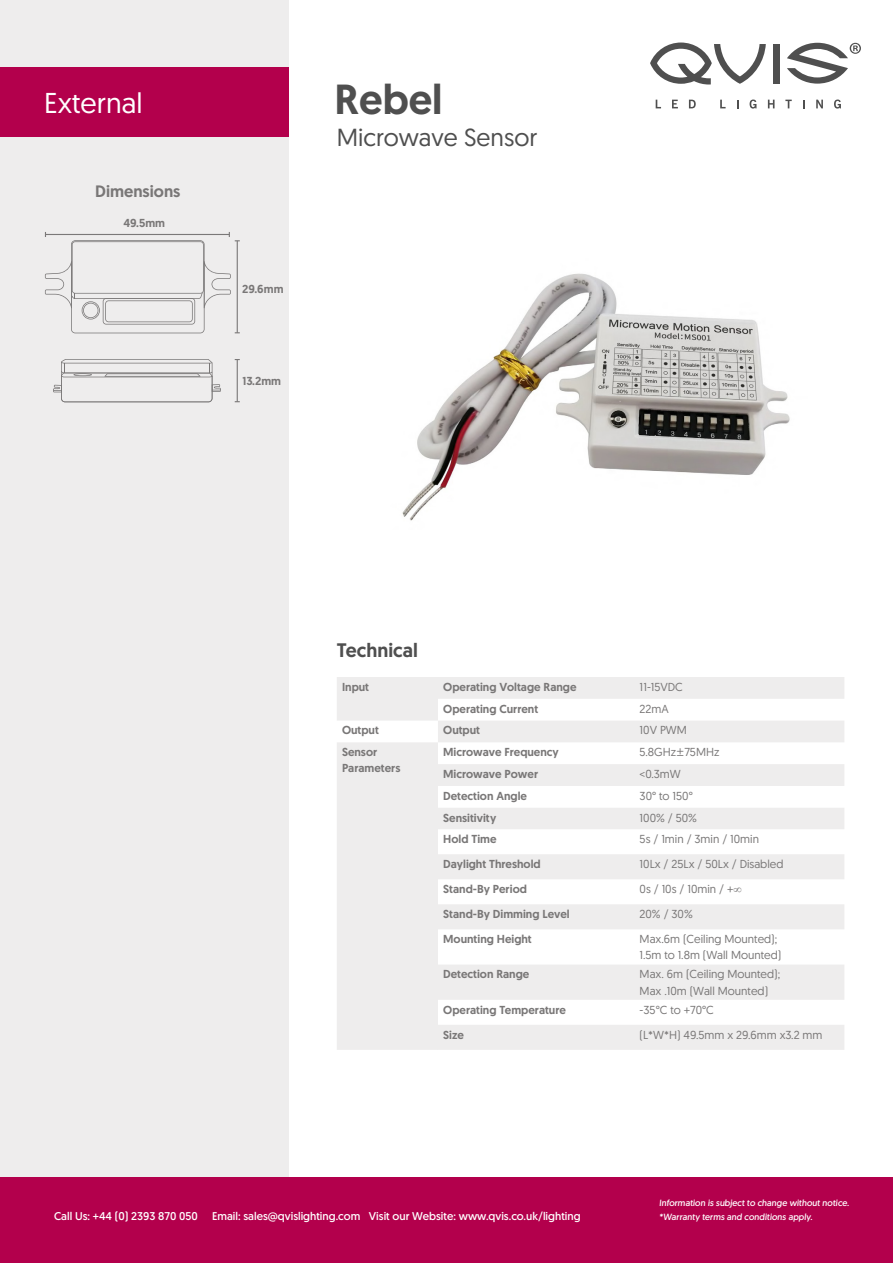
<style>
.page{position:relative;width:893px;height:1263px;background:#fff}
.page>*{position:absolute;margin:0;border:0;box-sizing:border-box;transform-origin:0 0}
.t1{font:500 42px "Geomanist";color:#4f4f4f}
.t2{font:28.65px "Geomanist";color:#fff}
.t3{font:24.6px "Geomanist";color:#4f4f4f}
.t4{font:500 19.5px "Geomanist";color:#4f4f4f}
.t5{font:500 16.5px "Geomanist";color:#797777}
.t6{font:500 11.55px/16px "Geomanist";color:#797777}
.t7{font:11.55px/16px "Geomanist";color:#797777}
.t8{font:11.25px "Geomanist";color:#fff}
.t9{font:9px/13.5px "Geomanist";color:#fff}
.s1{font-family:"Acumin Pro"}
</style>
<div class="page">
<div style="left:0;top:0;width:288px;height:1212px;background:#eeeded"></div>
<svg style="left:773px;top:44px;width:6px;height:39px"></svg>
<svg style="left:650px;top:43px;width:116px;height:42px"></svg>
<svg style="left:787px;top:43px;width:74px;height:41px"></svg>
<svg style="left:656px;top:100px;width:5px;height:8px"></svg>
<svg style="left:672px;top:100px;width:6px;height:8px"></svg>
<svg style="left:689px;top:100px;width:7px;height:8px"></svg>
<svg style="left:720px;top:100px;width:6px;height:8px"></svg>
<svg style="left:750px;top:100px;width:6px;height:9px"></svg>
<svg style="left:768px;top:100px;width:6px;height:8px"></svg>
<svg style="left:785px;top:100px;width:7px;height:8px"></svg>
<svg style="left:816px;top:100px;width:7px;height:8px"></svg>
<svg style="left:834px;top:100px;width:7px;height:9px"></svg>
<img style="left:402px;top:273px;width:388px;height:248px">
<div style="left:0;top:67px;width:288px;height:69px;background:#b3004c"></div>
<div style="left:0;top:1178px;width:893px;height:85px;background:#b3004c"></div>
<svg style="left:337px;top:677px;width:507px;height:373px;fill:#eeeded"></svg>
<svg style="left:438px;top:854px;width:406px;height:146px;fill:#eeeded"></svg>
<div style="left:438px;top:1025px;width:406px;height:25px;background:#eeeded"></div>
<svg style="left:53px;top:359px;width:168px;height:43px"></svg>
<svg style="left:45px;top:232px;width:195px;height:101px"></svg>
<hr style="left:237px;top:360px;width:1px;height:42px;background:#7a7878">
<h2 class="t2" style="left:44px;top:84px;width:100px">External</h2>
<h1 class="t1" style="left:335px;top:72px;width:109px">Rebel</h1>
<h3 class="t5" style="left:95px;top:181px;width:87px">Dimensions</h3>
<p class="t6" style="left:123px;top:214px;width:43px">49.5mm</p>
<p class="t6" style="left:242px;top:281px;width:43px">29.6mm</p>
<p class="t6" style="left:242px;top:373px;width:40px">13.2mm</p>
<h3 class="t3" style="left:337px;top:121px;width:202px">Microwave Sensor</h3>
<h3 class="t4" style="left:337px;top:637px;width:83px">Technical</h3>
<p class="t6" style="left:342px;top:679px;width:29px">Input</p>
<p class="t6" style="left:443px;top:679px;width:135px">Operating Voltage Range</p>
<p class="t7" style="left:640px;top:678px;width:45px">11-15VDC</p>
<p class="t6" style="left:443px;top:700px;width:97px">Operating Current</p>
<p class="t7" style="left:640px;top:700px;width:31px">22mA</p>
<p class="t6" style="left:342px;top:722px;width:38px">Output</p>
<p class="t6" style="left:443px;top:722px;width:38px">Output</p>
<p class="t7" style="left:640px;top:722px;width:49px">10V PWM</p>
<p class="t6" style="left:342px;top:744px;width:60px">Sensor<br>Parameters</p>
<p class="t6" style="left:443px;top:744px;width:117px">Microwave Frequency</p>
<p class="t7" style="left:640px;top:744px;width:81px">5.8GHz<span class="s1">±</span>75MHz</p>
<p class="t6" style="left:443px;top:766px;width:97px">Microwave Power</p>
<p class="t7" style="left:640px;top:766px;width:43px">&lt;0.3mW</p>
<p class="t6" style="left:443px;top:788px;width:85px">Detection Angle</p>
<p class="t7" style="left:640px;top:787px;width:55px">30° to 150°</p>
<p class="t6" style="left:443px;top:809px;width:55px">Sensitivity</p>
<p class="t7" style="left:640px;top:809px;width:59px">100% / 50%</p>
<p class="t6" style="left:443px;top:831px;width:55px">Hold Time</p>
<p class="t7" style="left:640px;top:831px;width:121px">5s / 1min / 3min / 10min</p>
<p class="t6" style="left:443px;top:856px;width:99px">Daylight Threshold</p>
<p class="t7" style="left:640px;top:856px;width:145px">10Lx / 25Lx / 50Lx / Disabled</p>
<p class="t6" style="left:443px;top:881px;width:85px">Stand-By Period</p>
<p class="t7" style="left:640px;top:881px;width:103px">0s / 10s / 10min / +∞</p>
<p class="t6" style="left:443px;top:906px;width:128px">Stand-By Dimming Level</p>
<p class="t7" style="left:640px;top:906px;width:55px">20% / 30%</p>
<p class="t6" style="left:443px;top:931px;width:90px">Mounting Height</p>
<p class="t7" style="left:640px;top:931px;width:143px">Max.6m (Ceiling Mounted);<br>1.5m to 1.8m (Wall Mounted)</p>
<p class="t6" style="left:443px;top:966px;width:88px">Detection Range</p>
<p class="t7" style="left:640px;top:966px;width:142px">Max. 6m (Ceiling Mounted);<br>Max .10m (Wall Mounted)</p>
<p class="t6" style="left:443px;top:1001px;width:124px">Operating Temperature</p>
<p class="t7" style="left:640px;top:1001px;width:76px">-35°C to +70°C</p>
<p class="t6" style="left:443px;top:1026px;width:22px">Size</p>
<p class="t7" style="left:640px;top:1026px;width:184px">(L*W*H) 49.5mm x 29.6mm x3.2 mm</p>
<p class="t8" style="left:54px;top:1208px;width:145px">Call Us: +44 (0) 2393 870 050</p>
<p class="t8" style="left:212px;top:1208px;width:370px">Email: sales@qvislighting.com Visit our Website: www.qvis.co.uk/lighting</p>
<p class="t9" style="left:659px;top:1196px;width:193px">Information is subject to change without notice. *Warranty terms and conditions apply.</p>
</div>
